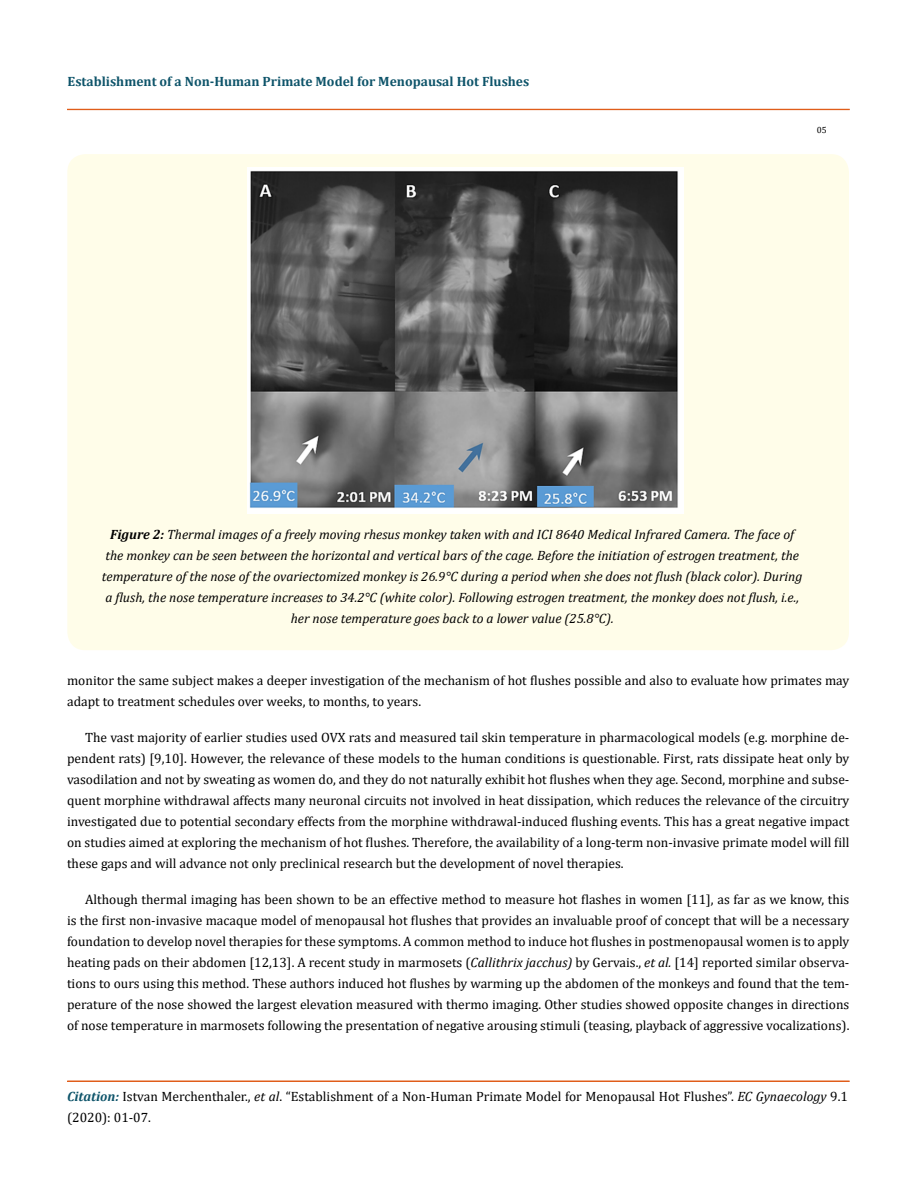
<style>
.page{position:relative;width:917px;height:1190px;background:#fff}
.page>*{position:absolute;margin:0;border:0;box-sizing:border-box;transform-origin:0 0}
.t1{font:13.5px/21px "Cambria";color:#000}
.t2{font:italic 13.5px/21px "Cambria";color:#000;text-align:center}
.t3{font:700 13.5px "Cambria";color:#0e546a}
.t4{font:9px "Cambria";color:#000}
.s1{font-weight:700}
.s2{font-style:italic}
.s3{font-weight:700;font-style:italic;color:#0e546a}
</style>
<div class="page">
<div style="left:67px;top:109px;width:782px;height:1px;border:1px solid #e05d1a"></div>
<div style="left:67px;top:1081px;width:782px;height:1px;border:1px solid #e05d1a"></div>
<div style="left:67px;top:154px;width:782px;height:496px;background:#fffde9;border-radius:18px"></div>
<img style="left:248px;top:168px;width:435px;height:345px">
<p class="t3" style="left:68px;top:72px;width:463px">Establishment of a Non-Human Primate Model for Menopausal Hot Flushes</p>
<p class="t4" style="left:816px;top:124px;width:11px">05</p>
<p class="t2" style="left:102px;top:523px;width:702px"><span class="s1">Figure 2:</span> Thermal images of a freely moving rhesus monkey taken with and ICI 8640 Medical Infrared Camera. The face of the monkey can be seen between the horizontal and vertical bars of the cage. Before the initiation of estrogen treatment, the temperature of the nose of the ovariectomized monkey is 26.9°C during a period when she does not flush (black color). During a flush, the nose temperature increases to 34.2°C (white color). Following estrogen treatment, the monkey does not flush, i.e., her nose temperature goes back to a lower value (25.8°C).</p>
<p class="t1" style="left:67px;top:669px;width:783px">monitor the same subject makes a deeper investigation of the mechanism of hot flushes possible and also to evaluate how primates may adapt to treatment schedules over weeks, to months, to years.</p>
<p class="t1" style="left:67px;top:726px;width:783px;text-align:justify;text-indent:18px">The vast majority of earlier studies used OVX rats and measured tail skin temperature in pharmacological models (e.g. morphine de&shy;pendent rats) [9,10]. However, the relevance of these models to the human conditions is questionable. First, rats dissipate heat only by vasodilation and not by sweating as women do, and they do not naturally exhibit hot flushes when they age. Second, morphine and subse&shy;quent morphine withdrawal affects many neuronal circuits not involved in heat dissipation, which reduces the relevance of the circuitry investigated due to potential secondary effects from the morphine withdrawal-induced flushing events. This has a great negative impact on studies aimed at exploring the mechanism of hot flushes. Therefore, the availability of a long-term non-invasive primate model will fill these gaps and will advance not only preclinical research but the development of novel therapies.</p>
<p class="t1" style="left:67px;top:888px;width:783px;text-align:justify;text-indent:18px">Although thermal imaging has been shown to be an effective method to measure hot flashes in women [11], as far as we know, this is the first non-invasive macaque model of menopausal hot flushes that provides an invaluable proof of concept that will be a necessary foundation to develop novel therapies for these symptoms. A common method to induce hot flushes in postmenopausal women is to apply heating pads on their abdomen [12,13]. A recent study in marmosets (<span class="s2">Callithrix jacchus)</span> by Gervais., <span class="s2">et al.</span> [14] reported similar observa&shy;tions to ours using this method. These authors induced hot flushes by warming up the abdomen of the monkeys and found that the tem&shy;perature of the nose showed the largest elevation measured with thermo imaging. Other studies showed opposite changes in directions of nose temperature in marmosets following the presentation of negative arousing stimuli (teasing, playback of aggressive vocalizations).</p>
<p class="t1" style="left:67px;top:1086px;width:782px"><span class="s3">Citation:</span> Istvan Merchenthaler., <span class="s2">et al</span>. “Establishment of a Non-Human Primate Model for Menopausal Hot Flushes”. <span class="s2">EC Gynaecology</span> 9.1 (2020): 01-07.</p>
</div>
